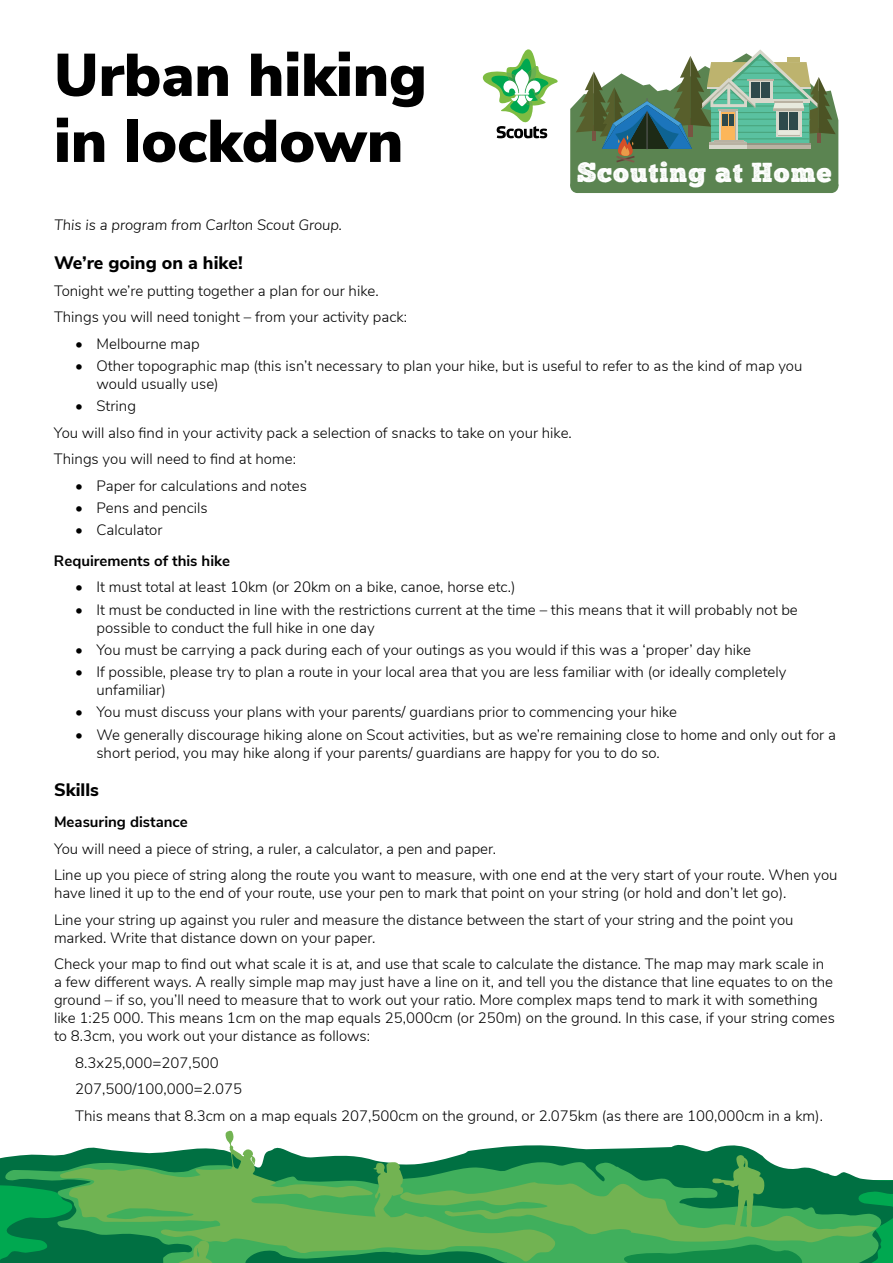
<style>
.page{position:relative;width:893px;height:1263px;background:#fff}
.page>*{position:absolute;margin:0;border:0;box-sizing:border-box;transform-origin:0 0}
.t1{font:900 60px/66px "Nunito Sans";color:#000}
.t2{font:27.75px "Chunk Five Print";letter-spacing:.035em;color:#fff}
.t3{font:800 18px "Nunito Sans";color:#000}
.t4{font:300 15px/26.5px "Nunito Sans";color:#000}
.t5{font:700 15px "Nunito Sans";color:#000}
.t6{font:italic 300 15px "Nunito Sans";color:#000}
</style>
<div class="page">
<svg style="left:0;top:1145px;width:893px;height:118px"></svg>
<svg style="left:0;top:1160px;width:892px;height:103px;background:#0b8c4d"></svg>
<svg style="left:59px;top:1166px;width:314px;height:96px;background:#4aa250"></svg>
<svg style="left:191px;top:1131px;width:85px;height:63px"></svg>
<svg style="left:373px;top:1155px;width:507px;height:108px;background:#46a358"></svg>
<svg style="left:171px;top:1240px;width:71px;height:23px;background:#45a957"></svg>
<svg style="left:570px;top:49px;width:268px;height:144px"></svg>
<div style="left:824px;top:179px;width:14px;height:14px;background:#5b8451;border-radius:50%"></div>
<div style="left:570px;top:179px;width:14px;height:14px;background:#5b8451;border-radius:50%"></div>
<svg style="left:483px;top:49px;width:75px;height:89px"></svg>
<h1 class="t1" style="left:54px;top:40px;width:374px">Urban hiking in lockdown</h1>
<h2 class="t2" style="left:577px;top:160px;width:256px">Scouting at Home</h2>
<p class="t6" style="left:54px;top:214px;width:290px">This is a program from Carlton Scout Group.</p>
<p class="t3" style="left:54px;top:250px;width:190px">We’re going on a hike!</p>
<p class="t4" style="left:54px;top:276px;width:355px">Tonight we’re putting together a plan for our hike.<br>Things you will need tonight – from your activity pack:</p>
<p class="t4" style="left:75px;top:329px;width:126px">• Melbourne map</p>
<p class="t4" style="left:97px;top:356px;width:707px;line-height:18px;text-indent:-21px">• Other topographic map (this isn’t necessary to plan your hike, but is useful to refer to as the kind of map you would usually use)</p>
<p class="t4" style="left:54px;top:392px;width:519px;text-indent:21px">• String<br>You will also find in your activity pack a selection of snacks to take on your hike.<br>Things you will need to find at home:</p>
<p class="t4" style="left:75px;top:471px;width:233px">• Paper for calculations and notes</p>
<p class="t4" style="left:75px;top:493px;width:134px">• Pens and pencils</p>
<p class="t4" style="left:75px;top:516px;width:89px">• Calculator</p>
<p class="t5" style="left:54px;top:550px;width:178px">Requirements of this hike</p>
<p class="t4" style="left:75px;top:573px;width:442px">• It must total at least 10km (or 20km on a bike, canoe, horse etc.)</p>
<p class="t4" style="left:96px;top:599px;width:703px;line-height:18px;text-indent:-21px">• It must be conducted in line with the restrictions current at the time – this means that it will probably not be possible to conduct the full hike in one day</p>
<p class="t4" style="left:75px;top:635px;width:677px">• You must be carrying a pack during each of your outings as you would if this was a ‘proper’ day hike</p>
<p class="t4" style="left:96px;top:662px;width:691px;line-height:18px;text-indent:-21px">• If possible, please try to plan a route in your local area that you are less familiar with (or ideally completely unfamiliar)</p>
<p class="t4" style="left:75px;top:698px;width:603px">• You must discuss your plans with your parents/ guardians prior to commencing your hike</p>
<p class="t4" style="left:96px;top:724px;width:741px;line-height:18px;text-indent:-21px">• We generally discourage hiking alone on Scout activities, but as we’re remaining close to home and only out for a short period, you may hike along if your parents/ guardians are happy for you to do so.</p>
<p class="t3" style="left:54px;top:777px;width:46px">Skills</p>
<p class="t5" style="left:54px;top:811px;width:135px">Measuring distance</p>
<p class="t4" style="left:54px;top:834px;width:785px">You will need a piece of string, a ruler, a calculator, a pen and paper.<br>Line up you piece of string along the route you want to measure, with one end at the very start of your route. When you</p>
<p class="t4" style="left:54px;top:878px;width:741px">have lined it up to the end of your route, use your pen to mark that point on your string (or hold and don’t let go).<br>Line your string up against you ruler and measure the distance between the start of your string and the point you</p>
<p class="t4" style="left:54px;top:923px;width:772px">marked. Write that distance down on your paper.<br>Check your map to find out what scale it is at, and use that scale to calculate the distance. The map may mark scale in</p>
<p class="t4" style="left:54px;top:972px;width:782px;line-height:18px">a few different ways. A really simple map may just have a line on it, and tell you the distance that line equates to on the ground – if so, you’ll need to measure that to work out your ratio. More complex maps tend to mark it with something like 1:25 000. This means 1cm on the map equals 25,000cm (or 250m) on the ground. In this case, if your string comes to 8.3cm, you work out your distance as follows:</p>
<p class="t4" style="left:75px;top:1048px;width:749px">8.3x25,000=207,500<br>207,500/100,000=2.075<br>This means that 8.3cm on a map equals 207,500cm on the ground, or 2.075km (as there are 100,000cm in a km).</p>
</div>
